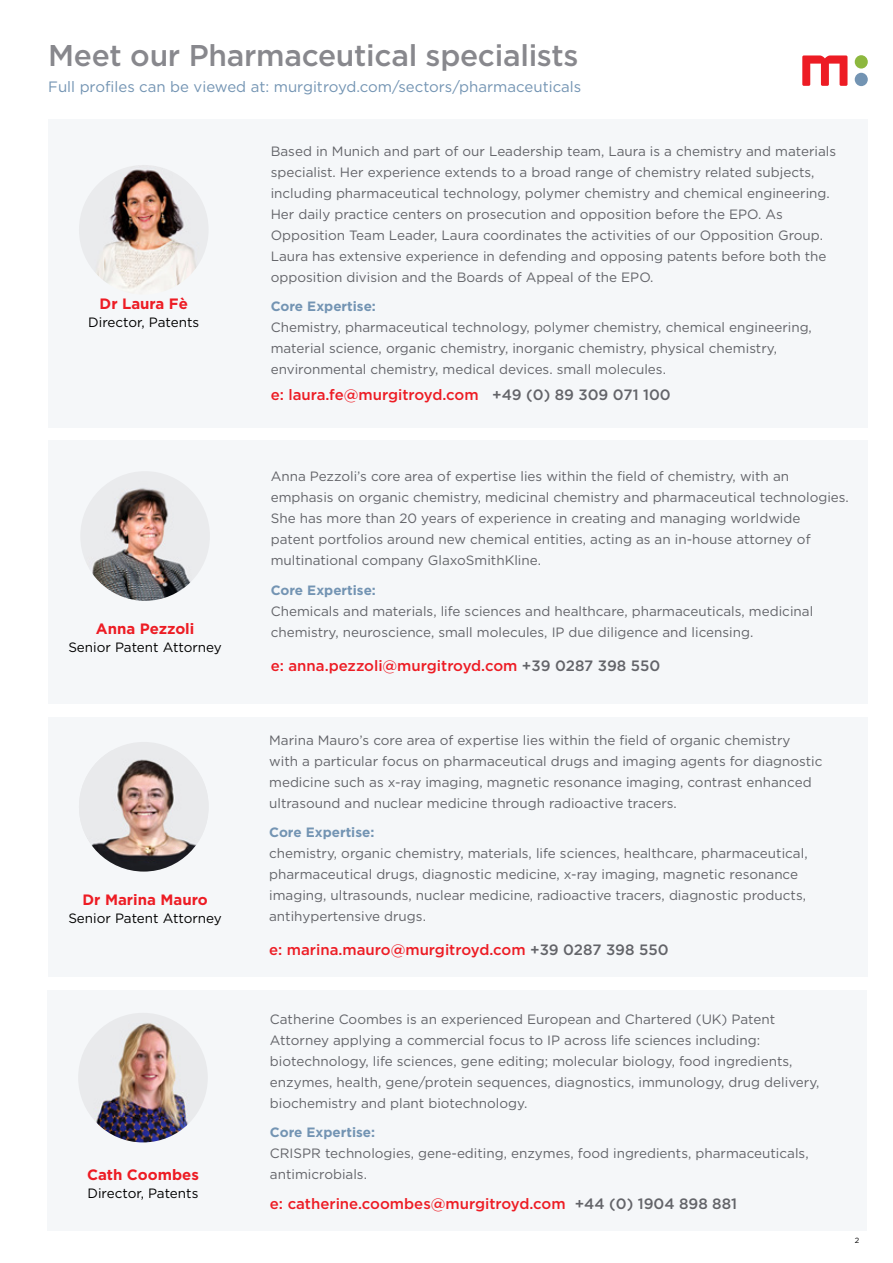
<style>
.page{position:relative;width:893px;height:1263px;background:#fff}
.page>*{position:absolute;margin:0;border:0;box-sizing:border-box;transform-origin:0 0}
.t1{font:500 30px "Gotham";letter-spacing:-.01em;color:#88888d}
.t2{font:500 15px "Gotham";color:#ed1c24}
.t3{font:15px "Gotham";color:#7394b3}
.t4{font:700 15px "Gotham";color:#ed1c24}
.t5{font:13.5px/21px "Gotham";color:#636469}
.t6{font:13.5px "Gotham";color:#000}
.t7{font:700 13.5px "Gotham";color:#7394b3}
.t8{font:7.5px "Gotham";color:#000}
.s1{color:#636469}
</style>
<div class="page">
<div style="left:47px;top:991px;width:820px;height:240px;background:#f5f7f9"></div>
<img style="left:78px;top:1013px;width:130px;height:129px;border-radius:65px">
<div style="left:48px;top:119px;width:820px;height:309px;background:#f5f7f9"></div>
<img style="left:79px;top:165px;width:130px;height:130px;border-radius:65px">
<div style="left:48px;top:440px;width:820px;height:264px;background:#f5f7f9"></div>
<img style="left:80px;top:471px;width:130px;height:130px;border-radius:65px">
<div style="left:48px;top:717px;width:820px;height:260px;background:#f5f7f9"></div>
<div style="left:79px;top:742px;width:130px;height:129px;background:#e9eaec;border-radius:50%"></div>
<img style="left:79px;top:754px;width:117px;height:117px">
<div style="left:855px;top:73px;width:13px;height:13px;background:#7394b3;border-radius:50%"></div>
<div style="left:855px;top:55px;width:13px;height:14px;background:#8db83f;border-radius:50%"></div>
<svg style="left:802px;top:55px;width:45px;height:31px"></svg>
<h1 class="t1" style="left:48px;top:39px;width:532px">Meet our Pharmaceutical specialists</h1>
<p class="t3" style="left:48px;top:78px;width:535px">Full profiles can be viewed at: murgitroyd.com/sectors/pharmaceuticals</p>
<p class="t4" style="left:100px;top:295px;width:90px">Dr Laura Fè</p>
<p class="t6" style="left:88px;top:314px;width:112px">Director, Patents</p>
<p class="t4" style="left:96px;top:620px;width:100px">Anna Pezzoli</p>
<p class="t6" style="left:68px;top:639px;width:155px">Senior Patent Attorney</p>
<p class="t4" style="left:83px;top:891px;width:127px">Dr Marina Mauro</p>
<p class="t6" style="left:68px;top:911px;width:155px">Senior Patent Attorney</p>
<p class="t4" style="left:87px;top:1166px;width:113px">Cath Coombes</p>
<p class="t6" style="left:88px;top:1185px;width:112px">Director, Patents</p>
<p class="t5" style="left:271px;top:140px;width:567px">Based in Munich and part of our Leadership team, Laura is a chemistry and materials specialist. Her experience extends to a broad range of chemistry related subjects, including pharmaceutical technology, polymer chemistry and chemical engineering.<br>Her daily practice centers on prosecution and opposition before the EPO. As Opposition Team Leader, Laura coordinates the activities of our Opposition Group.<br>Laura has extensive experience in defending and opposing patents before both the opposition division and the Boards of Appeal of the EPO.</p>
<p class="t7" style="left:271px;top:299px;width:107px">Core Expertise:</p>
<p class="t5" style="left:271px;top:317px;width:543px">Chemistry, pharmaceutical technology, polymer chemistry, chemical engineering, material science, organic chemistry, inorganic chemistry, physical chemistry, environmental chemistry, medical devices. small molecules.</p>
<p class="t2" style="left:271px;top:386px;width:402px">e: laura.fe@murgitroyd.com <span class="s1">+49 (0) 89 309 071 100</span></p>
<p class="t5" style="left:271px;top:465px;width:580px">Anna Pezzoli’s core area of expertise lies within the field of chemistry, with an emphasis on organic chemistry, medicinal chemistry and pharmaceutical technologies.<br>She has more than 20 years of experience in creating and managing worldwide<br>patent portfolios around new chemical entities, acting as an in-house attorney of multinational company GlaxoSmithKline.</p>
<p class="t7" style="left:271px;top:582px;width:107px">Core Expertise:</p>
<p class="t5" style="left:271px;top:600px;width:544px">Chemicals and materials, life sciences and healthcare, pharmaceuticals, medicinal chemistry, neuroscience, small molecules, IP due diligence and licensing.</p>
<p class="t2" style="left:271px;top:657px;width:391px">e: anna.pezzoli@murgitroyd.com <span class="s1">+39 0287 398 550</span></p>
<p class="t5" style="left:269px;top:729px;width:555px">Marina Mauro’s core area of expertise lies within the field of organic chemistry with a particular focus on pharmaceutical drugs and imaging agents for diagnostic medicine such as x-ray imaging, magnetic resonance imaging, contrast enhanced ultrasound and nuclear medicine through radioactive tracers.</p>
<p class="t7" style="left:269px;top:825px;width:107px">Core Expertise:</p>
<p class="t5" style="left:269px;top:843px;width:540px">chemistry, organic chemistry, materials, life sciences, healthcare, pharmaceutical, pharmaceutical drugs, diagnostic medicine, x-ray imaging, magnetic resonance imaging, ultrasounds, nuclear medicine, radioactive tracers, diagnostic products, antihypertensive drugs.</p>
<p class="t2" style="left:269px;top:941px;width:401px">e: marina.mauro@murgitroyd.com <span class="s1">+39 0287 398 550</span></p>
<p class="t5" style="left:270px;top:1008px;width:551px">Catherine Coombes is an experienced European and Chartered (UK) Patent Attorney applying a commercial focus to IP across life sciences including: biotechnology, life sciences, gene editing; molecular biology, food ingredients, enzymes, health, gene/protein sequences, diagnostics, immunology, drug delivery, biochemistry and plant biotechnology.</p>
<p class="t7" style="left:270px;top:1125px;width:107px">Core Expertise:</p>
<p class="t5" style="left:270px;top:1143px;width:540px">CRISPR technologies, gene-editing, enzymes, food ingredients, pharmaceuticals, antimicrobials.</p>
<p class="t2" style="left:270px;top:1195px;width:469px">e: catherine.coombes@murgitroyd.com <span class="s1">+44 (0) 1904 898 881</span></p>
<p class="t8" style="left:855px;top:1236px;width:6px">2</p>
</div>
